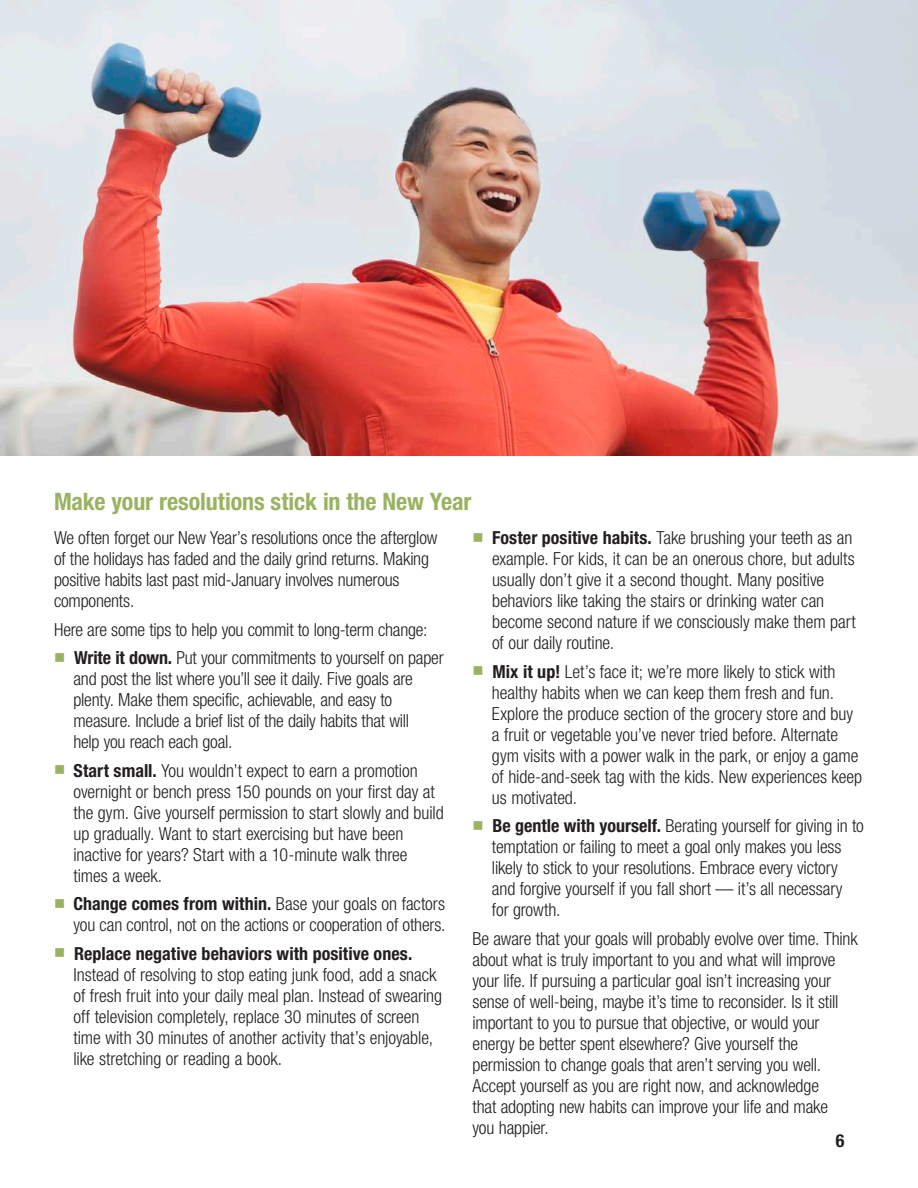
<style>
.page{position:relative;width:918px;height:1188px;background:#fff}
.page>*{position:absolute;margin:0;border:0;box-sizing:border-box;transform-origin:0 0}
.Color_Header{font:700 condensed 24px "Helvetica Neue LT Std";letter-spacing:-.005em;color:#99b361}
.body{font:300 condensed 18px/21px "Helvetica Neue LT Std";letter-spacing:-.005em;color:#231f20}
.Sub_Header{font:300 condensed 18px/21px "Helvetica Neue LT Std";letter-spacing:-.01em;color:#231f20}
.t1{font:700 condensed 18px "Helvetica Neue LT Std";color:#231f20}
.s1{color:#99b361}
.s2{font-weight:700}
</style>
<div class="page">
<img style="left:0;top:0;width:918px;height:456px">
<p class="Color_Header" style="left:54px;top:487px;width:419px">Make your resolutions stick in the New Year</p>
<p class="Sub_Header" style="left:54px;top:527px;width:385px">We often forget our New Year’s resolutions once the afterglow of the holidays has faded and the daily grind returns. Making positive habits last past mid-January involves numerous components.</p>
<p class="Sub_Header" style="left:54px;top:619px;width:375px">Here are some tips to help you commit to long-term change:</p>
<p class="Sub_Header" style="left:73px;top:647px;width:372px;text-indent:-19px"><span class="s1">■</span> <span class="s2">Write it down.</span> Put your commitments to yourself on paper and post the list where you’ll see it daily. Five goals are plenty. Make them specific, achievable, and easy to measure. Include a brief list of the daily habits that will<br>help you reach each goal.</p>
<p class="Sub_Header" style="left:74px;top:760px;width:372px;text-indent:-20px"><span class="s1">■</span> <span class="s2">Start small.</span> You wouldn’t expect to earn a promotion overnight or bench press 150 pounds on your first day at the gym. Give yourself permission to start slowly and build up gradually. Want to start exercising but have been inactive for years? Start with a 10-minute walk three times a week.</p>
<p class="body" style="left:54px;top:893px;width:393px;text-align:right"><span class="s1">■</span> <span class="s2">Change comes from within.</span> Base your goals on factors you can control, not on the actions or cooperation of others.</p>
<p class="body" style="left:73px;top:943px;width:370px;text-indent:-19px"><span class="s1">■</span> <span class="s2">Replace negative behaviors with positive ones.<br></span>Instead of resolving to stop eating junk food, add a snack of fresh fruit into your daily meal plan. Instead of swearing off television completely, replace 30 minutes of screen time with 30 minutes of another activity that’s enjoyable, like stretching or reading a book.</p>
<p class="body" style="left:492px;top:527px;width:365px;text-indent:-20px"><span class="s1">■</span> <span class="s2">Foster positive habits.</span> Take brushing your teeth as an example. For kids, it can be an onerous chore, but adults usually don’t give it a second thought. Many positive behaviors like taking the stairs or drinking water can become second nature if we consciously make them part of our daily routine.</p>
<p class="body" style="left:492px;top:661px;width:372px;text-indent:-19px"><span class="s1">■</span> <span class="s2">Mix it up!</span> Let’s face it; we’re more likely to stick with healthy habits when we can keep them fresh and fun.<br>Explore the produce section of the grocery store and buy a fruit or vegetable you’ve never tried before. Alternate gym visits with a power walk in the park, or enjoy a game of hide-and-seek tag with the kids. New experiences keep us motivated.</p>
<p class="body" style="left:492px;top:815px;width:373px;text-indent:-19px"><span class="s1">■</span> <span class="s2">Be gentle with yourself.</span> Berating yourself for giving in to temptation or failing to meet a goal only makes you less likely to stick to your resolutions. Embrace every victory and forgive yourself if you fall short — it’s all necessary<br>for growth.</p>
<p class="body" style="left:473px;top:928px;width:387px">Be aware that your goals will probably evolve over time. Think about what is truly important to you and what will improve your life. If pursuing a particular goal isn’t increasing your sense of well-being, maybe it’s time to reconsider. Is it still important to you to pursue that objective, or would your energy be better spent elsewhere? Give yourself the permission to change goals that aren’t serving you well.<br>Accept yourself as you are right now, and acknowledge<br>that adopting new habits can improve your life and make<br>you happier.</p>
<p class="t1" style="left:836px;top:1130px;width:10px">6</p>
</div>
